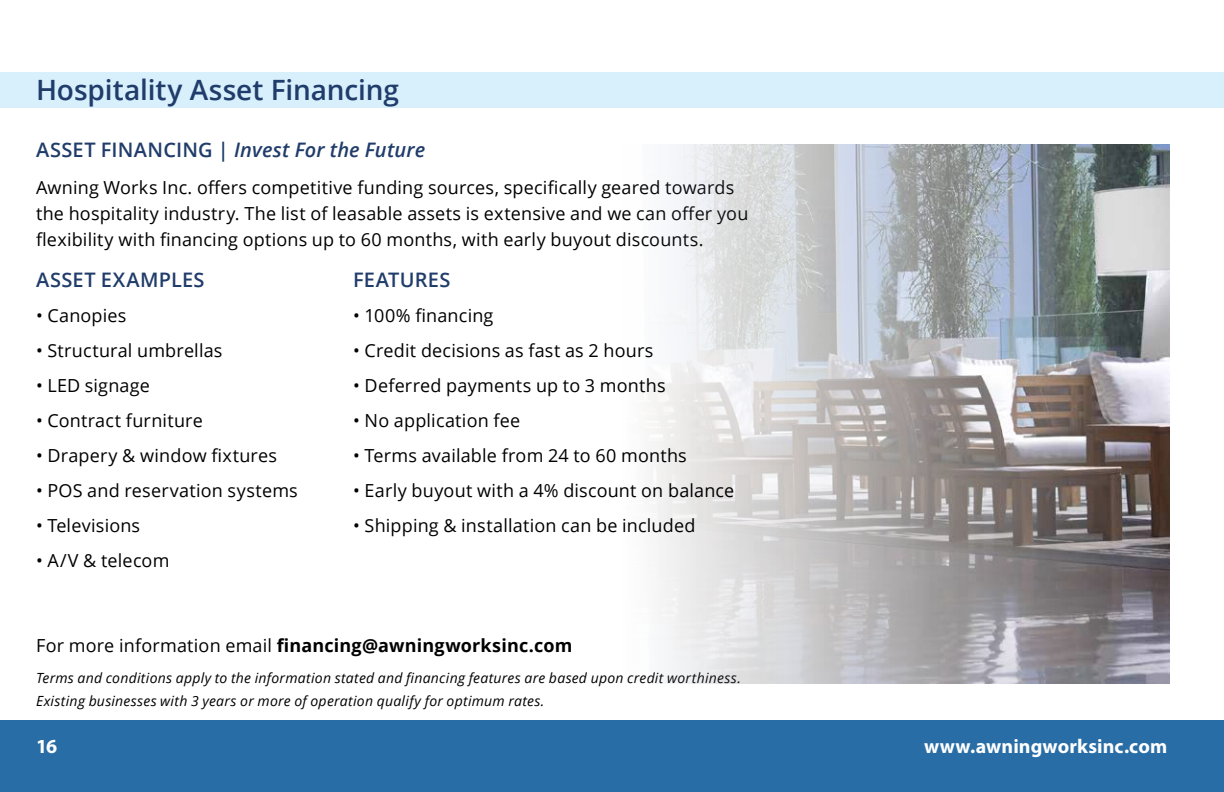
<style>
.page{position:relative;width:1224px;height:792px;background:#fff}
.page>*{position:absolute;margin:0;border:0;box-sizing:border-box;transform-origin:0 0}
.t1{font:600 28px "Open Sans";color:#203c6a}
.t2{font:italic 600 20px "Open Sans";letter-spacing:.01em;color:#203c6a}
.t3{font:700 20px "Myriad Pro";letter-spacing:.005em;color:#fff}
.t4{font:600 20px "Open Sans";letter-spacing:.015em;color:#203c6a}
.t5{font:18px/26px "Open Sans";letter-spacing:.01em;color:#000}
.t6{font:700 18px "Open Sans";letter-spacing:.01em;color:#000}
.t7{font:italic 14px/23px "Open Sans";letter-spacing:.02em;color:#000}
.s1{font-style:normal}
.s2{font-weight:400}
</style>
<div class="page">
<div style="left:0;top:720px;width:1224px;height:72px;background:#286da6"></div>
<div style="left:0;top:72px;width:1224px;height:36px;background:#d8effc"></div>
<img style="left:648px;top:144px;width:522px;height:540px">
<h1 class="t1" style="left:36px;top:71px;width:364px">Hospitality Asset Financing</h1>
<p class="t2" style="left:36px;top:136px;width:391px"><span class="s1">ASSET FINANCING |</span> Invest For the Future</p>
<p class="t5" style="left:36px;top:174px;width:714px">Awning Works Inc. offers competitive funding sources, specifically geared towards the hospitality industry. The list of leasable assets is extensive and we can offer you flexibility with financing options up to 60 months, with early buyout discounts.</p>
<p class="t4" style="left:36px;top:266px;width:170px">ASSET EXAMPLES</p>
<p class="t5" style="left:36px;top:302px;width:92px">• Canopies</p>
<p class="t5" style="left:36px;top:337px;width:188px">• Structural umbrellas</p>
<p class="t5" style="left:36px;top:372px;width:115px">• LED signage</p>
<p class="t5" style="left:36px;top:407px;width:168px">• Contract furniture</p>
<p class="t5" style="left:36px;top:442px;width:243px">• Drapery &amp; window fixtures</p>
<p class="t5" style="left:36px;top:477px;width:263px">• POS and reservation systems</p>
<p class="t5" style="left:36px;top:512px;width:106px">• Televisions</p>
<p class="t5" style="left:36px;top:547px;width:135px">• A/V &amp; telecom</p>
<p class="t4" style="left:353px;top:266px;width:99px">FEATURES</p>
<p class="t5" style="left:353px;top:302px;width:142px">• 100% financing</p>
<p class="t5" style="left:353px;top:337px;width:302px">• Credit decisions as fast as 2 hours</p>
<p class="t5" style="left:353px;top:372px;width:314px">• Deferred payments up to 3 months</p>
<p class="t5" style="left:353px;top:407px;width:169px">• No application fee</p>
<p class="t5" style="left:353px;top:442px;width:335px">• Terms available from 24 to 60 months</p>
<p class="t5" style="left:353px;top:477px;width:383px">• Early buyout with a 4% discount on balance</p>
<p class="t5" style="left:353px;top:512px;width:344px">• Shipping &amp; installation can be included</p>
<p class="t6" style="left:36px;top:633px;width:538px"><span class="s2">For more information email</span> financing@awningworksinc.com</p>
<p class="t7" style="left:36px;top:667px;width:706px">Terms and conditions apply to the information stated and financing features are based upon credit worthiness.<br>Existing businesses with 3 years or more of operation qualify for optimum rates.</p>
<p class="t3" style="left:36px;top:733px;width:23px">16</p>
<p class="t3" style="left:924px;top:733px;width:245px">www.awningworksinc.com</p>
</div>
